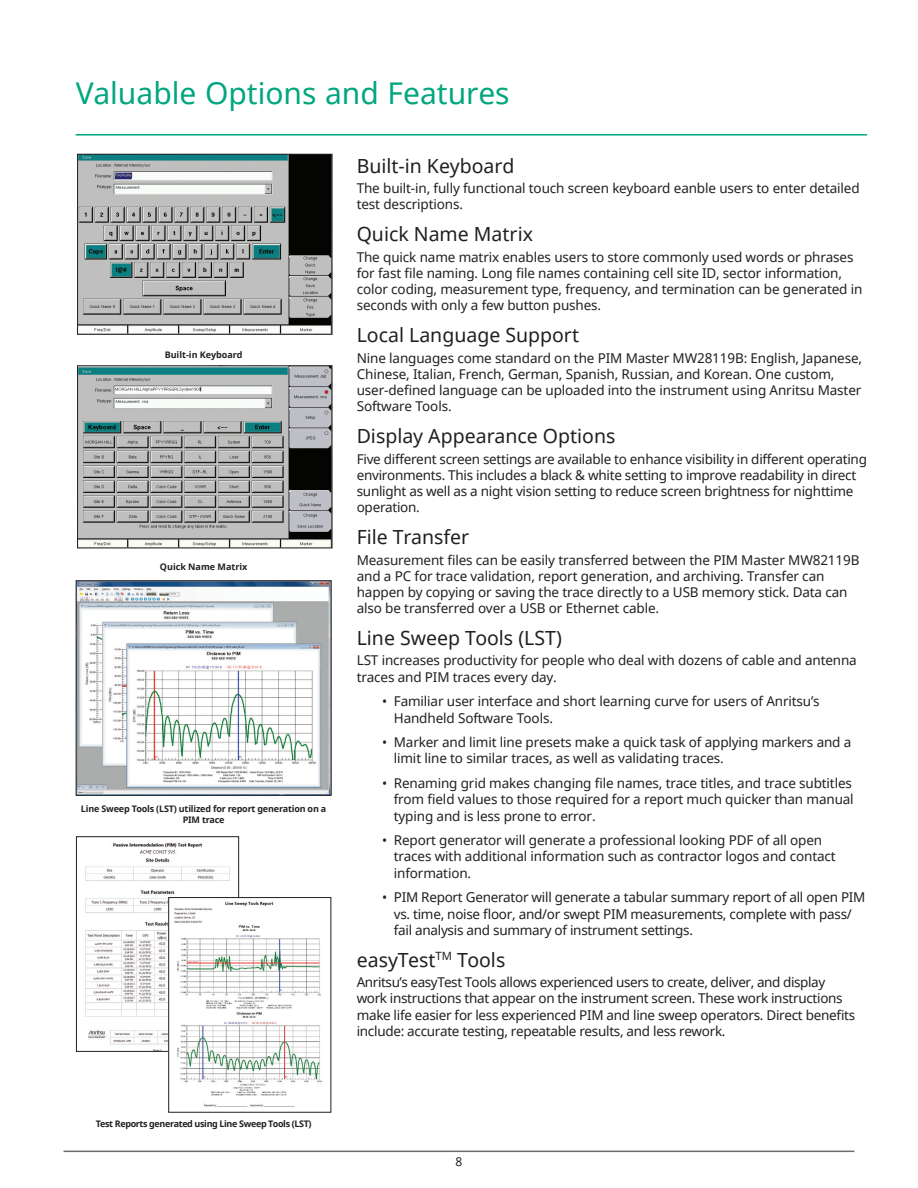
<style>
.page{position:relative;width:918px;height:1188px;background:#fff}
.page>*{position:absolute;margin:0;border:0;box-sizing:border-box;transform-origin:0 0}
.t1{font:30px "Noto Sans";color:#00a77e}
.t2{font:19.5px "Noto Sans";color:#231f20}
.t3{font:13.5px/16.2px "Noto Sans";letter-spacing:-.01em;color:#231f20}
.t4{font:12px "Noto Sans";color:#231f20}
.t5{font:700 9px/10.8px "Noto Sans";letter-spacing:-.02em;color:#231f20;text-align:center}
.t6{font:700 9px "Noto Sans";letter-spacing:-.04em;color:#231f20}
.t7{font:700 9px "Noto Sans";color:#231f20}
</style>
<div class="page">
<hr style="left:64px;top:1151px;width:790px;height:1px;background:#6c6d70">
<hr style="left:76px;top:134px;width:791px;height:2px;background:#00a77e">
<img style="left:79px;top:156px;width:251px;height:177px">
<div style="left:77px;top:154px;width:255px;height:181px;border:1px solid #231f20"></div>
<img style="left:85px;top:843px;width:145px;height:207px">
<div style="left:76px;top:836px;width:163px;height:216px;border:1px solid #231f20"></div>
<img style="left:79px;top:367px;width:251px;height:179px">
<div style="left:77px;top:365px;width:255px;height:183px;border:1px solid #231f20"></div>
<img style="left:78px;top:582px;width:252px;height:212px">
<div style="left:76px;top:580px;width:256px;height:216px;border:1px solid #231f20"></div>
<img style="left:170px;top:899px;width:152px;height:208px">
<div style="left:168px;top:897px;width:163px;height:216px;border:1px solid #231f20"></div>
<h1 class="t1" style="left:76px;top:73px;width:435px">Valuable Options and Features</h1>
<p class="t7" style="left:165px;top:348px;width:79px">Built-in Keyboard</p>
<p class="t7" style="left:160px;top:560px;width:89px">Quick Name Matrix</p>
<p class="t5" style="left:81px;top:803px;width:247px">Line Sweep Tools (LST) utilized for report generation on a<br>PIM trace</p>
<h2 class="t2" style="left:357px;top:152px;width:159px">Built-in Keyboard</h2>
<p class="t3" style="left:357px;top:180px;width:504px">The built-in, fully functional touch screen keyboard eanble users to enter detailed test descriptions.</p>
<h2 class="t2" style="left:357px;top:221px;width:178px">Quick Name Matrix</h2>
<p class="t3" style="left:357px;top:248px;width:507px">The quick name matrix enables users to store commonly used words or phrases for fast file naming. Long file names containing cell site ID, sector information, color coding, measurement type, frequency, and termination can be generated in seconds with only a few button pushes.</p>
<h2 class="t2" style="left:357px;top:322px;width:224px">Local Language Support</h2>
<p class="t3" style="left:357px;top:349px;width:507px">Nine languages come standard on the PIM Master MW28119B: English, Japanese, Chinese, Italian, French, German, Spanish, Russian, and Korean. One custom, user-defined language can be uploaded into the instrument using Anritsu Master Software Tools.</p>
<h2 class="t2" style="left:357px;top:423px;width:260px">Display Appearance Options</h2>
<p class="t3" style="left:357px;top:450px;width:512px">Five different screen settings are available to enhance visibility in different operating environments. This includes a black &amp; white setting to improve readability in direct sunlight as well as a night vision setting to reduce screen brightness for nighttime operation.</p>
<h2 class="t2" style="left:357px;top:524px;width:114px">File Transfer</h2>
<p class="t3" style="left:357px;top:551px;width:504px">Measurement files can be easily transferred between the PIM Master MW82119B and a PC for trace validation, report generation, and archiving. Transfer can happen by copying or saving the trace directly to a USB memory stick. Data can also be transferred over a USB or Ethernet cable.</p>
<h2 class="t2" style="left:357px;top:625px;width:207px">Line Sweep Tools (LST)</h2>
<p class="t3" style="left:357px;top:652px;width:502px">LST increases productivity for people who deal with dozens of cable and antenna traces and PIM traces every day.</p>
<p class="t3" style="left:394px;top:693px;width:427px;text-indent:-12px">• Familiar user interface and short learning curve for users of Anritsu’s<br>Handheld Software Tools.</p>
<p class="t3" style="left:394px;top:734px;width:459px;text-indent:-12px">• Marker and limit line presets make a quick task of applying markers and a limit line to similar traces, as well as validating traces.</p>
<p class="t3" style="left:394px;top:775px;width:462px;text-indent:-12px">• Renaming grid makes changing file names, trace titles, and trace subtitles from field values to those required for a report much quicker than manual typing and is less prone to error.</p>
<p class="t3" style="left:394px;top:832px;width:444px;text-indent:-12px">• Report generator will generate a professional looking PDF of all open traces with additional information such as contractor logos and contact information.</p>
<p class="t3" style="left:394px;top:889px;width:473px;text-indent:-12px">• PIM Report Generator will generate a tabular summary report of all open PIM vs. time, noise floor, and/or swept PIM measurements, complete with pass/ fail analysis and summary of instrument settings.</p>
<h2 class="t2" style="left:357px;top:946px;width:150px">easyTest<sup>TM</sup> Tools</h2>
<p class="t3" style="left:357px;top:974px;width:500px">Anritsu’s easyTest Tools allows experienced users to create, deliver, and display work instructions that appear on the instrument screen. These work instructions make life easier for less experienced PIM and line sweep operators. Direct benefits include: accurate testing, repeatable results, and less rework.</p>
<p class="t6" style="left:96px;top:1117px;width:218px">Test Reports generated using Line Sweep Tools (LST)</p>
<p class="t4" style="left:456px;top:1153px;width:8px">8</p>
</div>
